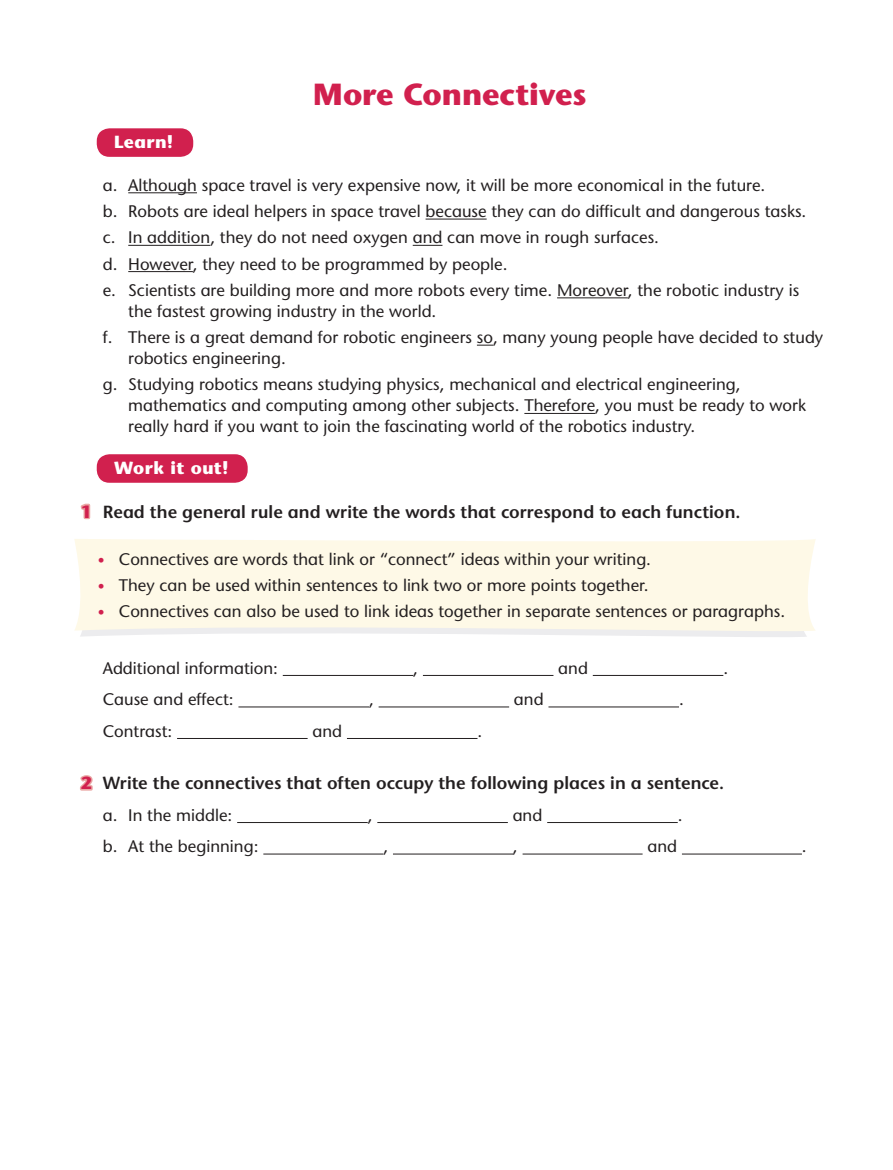
<style>
.page{position:relative;width:893px;height:1170px;background:#fff}
.page>*{position:absolute;margin:0;border:0;box-sizing:border-box;transform-origin:0 0}
.Título_Unidad{font:700 30px "Stane Sans";letter-spacing:-.005em;color:#d1204e}
.W-Instrucción{font:600 17.25px "Stane Sans";letter-spacing:.005em;color:#231f20}
.Sección{font:700 17.25px "Stane Sans";letter-spacing:.02em;color:#fff}
.Cpo_Tex{font:16.5px/21px "Stane Sans";color:#231f20}
.W-Cpo_Tex{font:16.5px "Stane Sans";color:#231f20}
.s1{font-weight:700;color:#d1204e}
.s2{font-size:13.5px;color:#d1204e}
</style>
<div class="page">
<svg style="left:80px;top:633px;width:727px;height:4px"></svg>
<svg style="left:74px;top:539px;width:742px;height:94px;background:#fdf8e7"></svg>
<div style="left:96px;top:128px;width:98px;height:30px;background:#d1204e;border-radius:14px"></div>
<div style="left:95px;top:127px;width:100px;height:31px;border:2px solid #fff;border-radius:14px"></div>
<hr style="left:128px;top:192px;width:69px;height:1px;background:#231f20">
<hr style="left:426px;top:219px;width:61px;height:1px;background:#231f20">
<hr style="left:128px;top:245px;width:82px;height:1px;background:#231f20">
<svg style="left:413px;top:245px;width:29px;height:1px"></svg>
<hr style="left:128px;top:271px;width:65px;height:1px;background:#231f20">
<hr style="left:557px;top:297px;width:71px;height:1px;background:#231f20">
<svg style="left:477px;top:345px;width:16px;height:1px"></svg>
<hr style="left:524px;top:413px;width:71px;height:1px;background:#231f20">
<div style="left:96px;top:453px;width:152px;height:30px;background:#d1204e;border-radius:14px"></div>
<div style="left:95px;top:452px;width:154px;height:32px;border:2px solid #fff;border-radius:14px"></div>
<svg style="left:80px;top:503px;width:11px;height:17px"></svg>
<hr style="left:283px;top:675px;width:130px;height:1px;background:#231f20">
<hr style="left:423px;top:675px;width:130px;height:1px;background:#231f20">
<hr style="left:593px;top:675px;width:130px;height:1px;background:#231f20">
<hr style="left:238px;top:706px;width:131px;height:1px;background:#231f20">
<hr style="left:379px;top:706px;width:130px;height:1px;background:#231f20">
<hr style="left:548px;top:706px;width:131px;height:1px;background:#231f20">
<hr style="left:177px;top:738px;width:131px;height:1px;background:#231f20">
<hr style="left:347px;top:738px;width:130px;height:1px;background:#231f20">
<svg style="left:80px;top:775px;width:13px;height:16px"></svg>
<hr style="left:237px;top:822px;width:131px;height:1px;background:#231f20">
<hr style="left:377px;top:822px;width:131px;height:1px;background:#231f20">
<hr style="left:547px;top:822px;width:131px;height:1px;background:#231f20">
<hr style="left:263px;top:853px;width:120px;height:1px;background:#231f20">
<hr style="left:393px;top:853px;width:120px;height:1px;background:#231f20">
<hr style="left:523px;top:853px;width:120px;height:1px;background:#231f20">
<hr style="left:682px;top:853px;width:120px;height:1px;background:#231f20">
<p class="Título_Unidad" style="left:313px;top:75px;width:275px">More Connectives</p>
<p class="Sección" style="left:114px;top:131px;width:61px">Learn!</p>
<p class="Cpo_Tex" style="left:103px;top:174px;width:664px">a. Although space travel is very expensive now, it will be more economical in the future.</p>
<p class="Cpo_Tex" style="left:103px;top:200px;width:705px">b. Robots are ideal helpers in space travel because they can do difficult and dangerous tasks.</p>
<p class="Cpo_Tex" style="left:103px;top:227px;width:558px">c. In addition, they do not need oxygen and can move in rough surfaces.</p>
<p class="Cpo_Tex" style="left:103px;top:253px;width:406px">d. However, they need to be programmed by people.</p>
<p class="Cpo_Tex" style="left:128px;top:279px;width:672px;text-indent:-26px">e. Scientists are building more and more robots every time. Moreover, the robotic industry is the fastest growing industry in the world.</p>
<p class="Cpo_Tex" style="left:128px;top:326px;width:696px;text-indent:-26px">f. There is a great demand for robotic engineers so, many young people have decided to study robotics engineering.</p>
<p class="Cpo_Tex" style="left:128px;top:374px;width:679px;text-indent:-26px">g. Studying robotics means studying physics, mechanical and electrical engineering, mathematics and computing among other subjects. Therefore, you must be ready to work really hard if you want to join the fascinating world of the robotics industry.</p>
<p class="Sección" style="left:114px;top:456px;width:116px">Work it out!</p>
<p class="W-Instrucción" style="left:81px;top:500px;width:661px"><span class="s1">1</span> Read the general rule and write the words that correspond to each function.</p>
<p class="Cpo_Tex" style="left:98px;top:548px;width:555px"><span class="s2">•</span> Connectives are words that link or “connect” ideas within your writing.</p>
<p class="Cpo_Tex" style="left:98px;top:574px;width:552px"><span class="s2">•</span> They can be used within sentences to link two or more points together.</p>
<p class="Cpo_Tex" style="left:98px;top:600px;width:689px"><span class="s2">•</span> Connectives can also be used to link ideas together in separate sentences or paragraphs.</p>
<p class="W-Cpo_Tex" style="left:103px;top:657px;width:177px">Additional information:</p>
<p class="W-Cpo_Tex" style="left:413px;top:657px;width:6px">,</p>
<p class="W-Cpo_Tex" style="left:558px;top:657px;width:31px">and</p>
<p class="W-Cpo_Tex" style="left:723px;top:657px;width:6px">.</p>
<p class="W-Cpo_Tex" style="left:103px;top:689px;width:132px">Cause and effect:</p>
<p class="W-Cpo_Tex" style="left:369px;top:689px;width:6px">,</p>
<p class="W-Cpo_Tex" style="left:514px;top:689px;width:31px">and</p>
<p class="W-Cpo_Tex" style="left:679px;top:689px;width:6px">.</p>
<p class="W-Cpo_Tex" style="left:103px;top:720px;width:71px">Contrast:</p>
<p class="W-Cpo_Tex" style="left:312px;top:720px;width:31px">and</p>
<p class="W-Cpo_Tex" style="left:477px;top:720px;width:6px">.</p>
<p class="W-Instrucción" style="left:81px;top:772px;width:645px"><span class="s1">2</span> Write the connectives that often occupy the following places in a sentence.</p>
<p class="W-Cpo_Tex" style="left:103px;top:804px;width:131px">a. In the middle:</p>
<p class="W-Cpo_Tex" style="left:368px;top:804px;width:6px">,</p>
<p class="W-Cpo_Tex" style="left:513px;top:804px;width:31px">and</p>
<p class="W-Cpo_Tex" style="left:678px;top:804px;width:6px">.</p>
<p class="W-Cpo_Tex" style="left:103px;top:836px;width:157px">b. At the beginning:</p>
<p class="W-Cpo_Tex" style="left:383px;top:836px;width:6px">,</p>
<p class="W-Cpo_Tex" style="left:513px;top:836px;width:6px">,</p>
<p class="W-Cpo_Tex" style="left:647px;top:836px;width:31px">and</p>
<p class="W-Cpo_Tex" style="left:802px;top:836px;width:6px">.</p>
</div>
